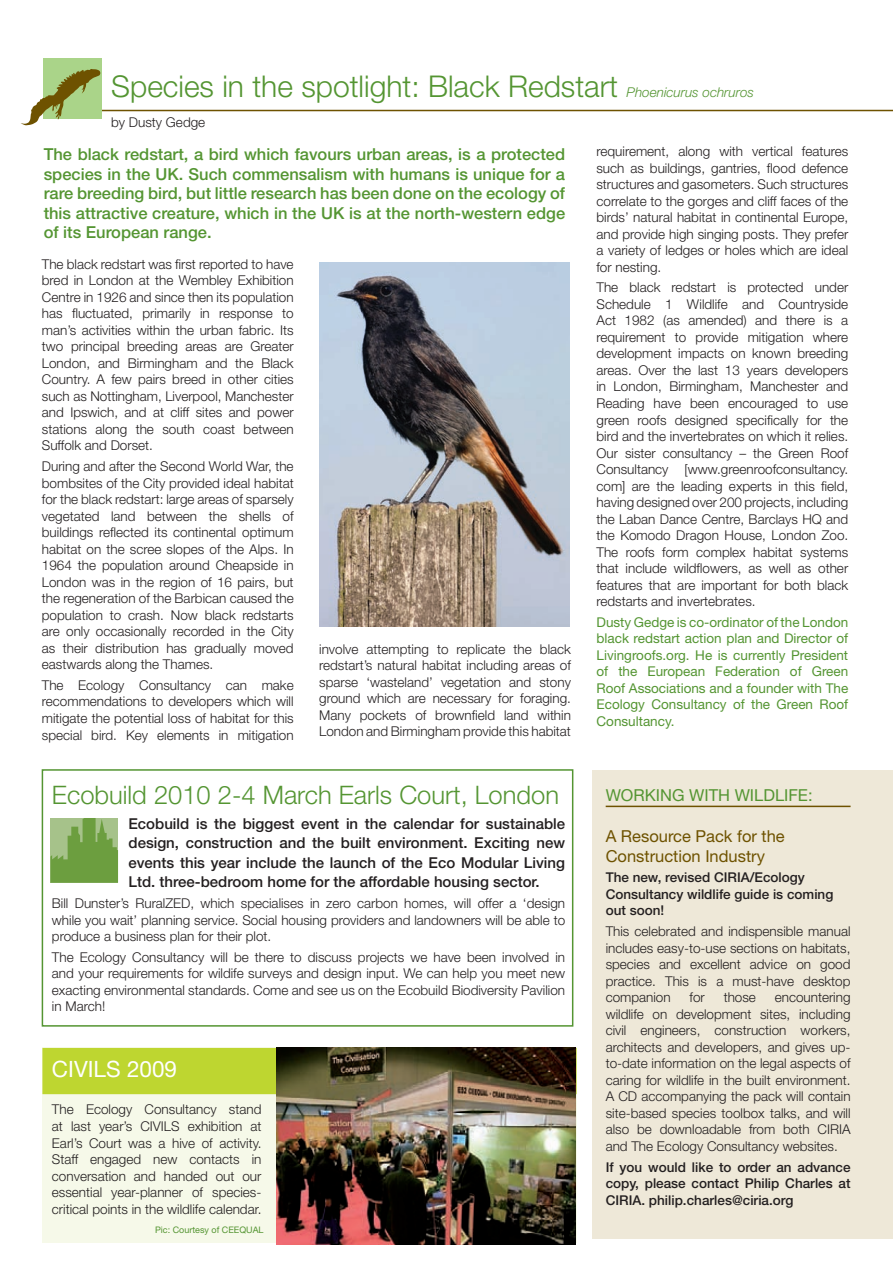
<style>
.page{position:relative;width:893px;height:1264px;background:#fff}
.page>*{position:absolute;margin:0;border:0;box-sizing:border-box;transform-origin:0 0}
.Text_Basic{font:300 30px "Helvetica Neue";color:#549532}
.Text_Basic-2{font:300 25.5px "Helvetica Neue";color:#549532}
.Text_Basic-3{font:22.5px "Helvetica Neue";color:#fff}
.Text_Basic-4{font:500 16.5px/19.5px "Helvetica Neue";color:#549532;text-align:justify}
.Sub_Heads{font:16.5px/19.5px "Helvetica Neue";color:#6e5200}
.Sub_Heads_2{font:16.5px "Helvetica Neue";color:#549532}
.Text_Basic-5{font:500 15px/19.5px "Helvetica Neue";color:#231f20;text-align:justify}
.Text_Basic-6{font:300 13.5px/16.5px "Helvetica Neue";color:#231f20;text-align:justify}
.Text_Basic-7{font:13.5px/16.5px "Helvetica Neue";color:#549532;text-align:justify}
.t1{font:500 13.5px/16.5px "Helvetica Neue";color:#231f20}
.Text_Basic-8{font:italic 300 13.5px "Helvetica Neue";color:#549532}
.t2{font:9px "Helvetica Neue";color:#549532}
</style>
<div class="page">
<div style="left:42px;top:1047px;width:534px;height:195px;background:#f6f9e9"></div>
<div style="left:42px;top:1047px;width:534px;height:46px;background:#bed630;border:2px solid #bed630"></div>
<div style="left:592px;top:769px;width:301px;height:468px;background:#eee8d8"></div>
<hr style="left:97px;top:110px;width:796px;height:1px;background:#6e5200">
<div style="left:43px;top:58px;width:59px;height:61px;background:#aad489"></div>
<svg style="left:21px;top:69px;width:79px;height:57px"></svg>
<hr style="left:605px;top:805px;width:245px;height:2px;background:#6e5200">
<img style="left:319px;top:262px;width:250px;height:364px">
<div style="left:42px;top:769px;width:531px;height:257px;border:2px solid #549532"></div>
<svg style="left:50px;top:818px;width:68px;height:64px;background:#7ea956"></svg>
<img style="left:276px;top:1047px;width:299px;height:196px">
<p class="Text_Basic" style="left:111px;top:68px;width:508px">Species in the spotlight: Black Redstart</p>
<p class="Text_Basic-6" style="left:111px;top:114px;width:96px">by Dusty Gedge</p>
<p class="Text_Basic-8" style="left:626px;top:84px;width:129px">Phoenicurus ochruros</p>
<p class="Text_Basic-4" style="left:44px;top:145px;width:523px">The black redstart, a bird which favours urban areas, is a protected species in the UK. Such commensalism with humans is unique for a rare breeding bird, but little research has been done on the ecology of this attractive creature, which in the UK is at the north-western edge of its European range.</p>
<p class="Text_Basic-6" style="left:42px;top:255px;width:253px">The black redstart was first reported to have bred in London at the Wembley Exhibition Centre in 1926 and since then its population has fluctuated, primarily in response to man’s activities within the urban fabric. Its two principal breeding areas are Greater London, and Birmingham and the Black Country. A few pairs breed in other cities such as Nottingham, Liverpool, Manchester and Ipswich, and at cliff sites and power stations along the south coast between Suffolk and Dorset.</p>
<p class="Text_Basic-6" style="left:42px;top:457px;width:253px">During and after the Second World War, the bombsites of the City provided ideal habitat for the black redstart: large areas of sparsely vegetated land between the shells of buildings reflected its continental optimum habitat on the scree slopes of the Alps. In 1964 the population around Cheapside in London was in the region of 16 pairs, but the regeneration of the Barbican caused the population to crash. Now black redstarts are only occasionally recorded in the City as their distribution has gradually moved eastwards along the Thames.</p>
<p class="Text_Basic-6" style="left:42px;top:676px;width:253px">The Ecology Consultancy can make recommendations to developers which will mitigate the potential loss of habitat for this special bird. Key elements in mitigation</p>
<p class="Text_Basic-6" style="left:319px;top:640px;width:253px">involve attempting to replicate the black redstart’s natural habitat including areas of sparse ‘wasteland’ vegetation and stony ground which are necessary for foraging.<br>Many pockets of brownfield land within London and Birmingham provide this habitat</p>
<p class="Text_Basic-2" style="left:52px;top:778px;width:508px">Ecobuild 2010 2-4 March Earls Court, London</p>
<p class="Text_Basic-5" style="left:128px;top:813px;width:438px">Ecobuild is the biggest event in the calendar for sustainable design, construction and the built environment. Exciting new events this year include the launch of the Eco Modular Living Ltd. three-bedroom home for the affordable housing sector.</p>
<p class="Text_Basic-6" style="left:52px;top:894px;width:515px">Bill Dunster’s RuralZED, which specialises in zero carbon homes, will offer a ‘design while you wait’ planning service. Social housing providers and landowners will be able to produce a business plan for their plot.</p>
<p class="Text_Basic-6" style="left:52px;top:948px;width:515px">The Ecology Consultancy will be there to discuss projects we have been involved in and your requirements for wildife surveys and design input. We can help you meet new exacting environmental standards. Come and see us on the Ecobuild Biodiversity Pavilion in March!</p>
<p class="Text_Basic-3" style="left:52px;top:1055px;width:127px">CIVILS 2009</p>
<p class="Text_Basic-6" style="left:52px;top:1100px;width:211px">The Ecology Consultancy stand at last year’s CIVILS exhibition at Earl’s Court was a hive of activity.<br>Staff engaged new contacts in conversation and handed out our essential year-planner of species&shy;critical points in the wildlife calendar.</p>
<p class="t2" style="left:155px;top:1224px;width:110px">Pic: Courtesy of CEEQUAL</p>
<p class="Text_Basic-6" style="left:596px;top:143px;width:253px">requirement, along with vertical features such as buildings, gantries, flood defence structures and gasometers. Such structures correlate to the gorges and cliff faces of the birds’ natural habitat in continental Europe, and provide high singing posts. They prefer a variety of ledges or holes which are ideal for nesting.</p>
<p class="Text_Basic-6" style="left:596px;top:279px;width:253px">The black redstart is protected under Schedule 1 Wildlife and Countryside Act 1982 (as amended) and there is a requirement to provide mitigation where development impacts on known breeding areas. Over the last 13 years developers in London, Birmingham, Manchester and Reading have been encouraged to use green roofs designed specifically for the bird and the invertebrates on which it relies.<br>Our sister consultancy – the Green Roof Consultancy [www.greenroofconsultancy. com] are the leading experts in this field, having designed over 200 projects, including the Laban Dance Centre, Barclays HQ and the Komodo Dragon House, London Zoo.<br>The roofs form complex habitat systems that include wildflowers, as well as other features that are important for both black redstarts and invertebrates.</p>
<p class="Text_Basic-7" style="left:596px;top:613px;width:253px">Dusty Gedge is co-ordinator of the London black redstart action plan and Director of Livingroofs.org. He is currently President of the European Federation of Green Roof Associations and a founder with The Ecology Consultancy of the Green Roof Consultancy.</p>
<p class="Sub_Heads_2" style="left:605px;top:785px;width:208px">WORKING WITH WILDLIFE:</p>
<p class="Sub_Heads" style="left:605px;top:826px;width:181px">A Resource Pack for the<br>Construction Industry</p>
<p class="t1" style="left:605px;top:869px;width:229px">The new, revised CIRIA/Ecology<br>Consultancy wildlife guide is coming out soon!</p>
<p class="Text_Basic-6" style="left:605px;top:922px;width:246px">This celebrated and indispensible manual includes easy-to-use sections on habitats, species and excellent advice on good practice. This is a must-have desktop companion</p>
<p class="Text_Basic-6" style="left:605px;top:988px;width:246px;text-indent:169px">encountering wildlife on development sites, including civil engineers, construction workers, architects and developers, and gives up&shy;to-date information on the legal aspects of caring for wildlife in the built environment.<br>A CD accompanying the pack will contain site-based species toolbox talks, and will also be downloadable from both CIRIA and The Ecology Consultancy websites.</p>
<p class="t1" style="left:605px;top:1158px;width:246px;text-align:justify">If you would like to order an advance copy, please contact Philip Charles at CIRIA. philip.charles@ciria.org</p>
<p class="Text_Basic-6" style="left:689px;top:988px;width:17px">for</p>
<p class="Text_Basic-6" style="left:723px;top:988px;width:34px">those</p>
</div>
